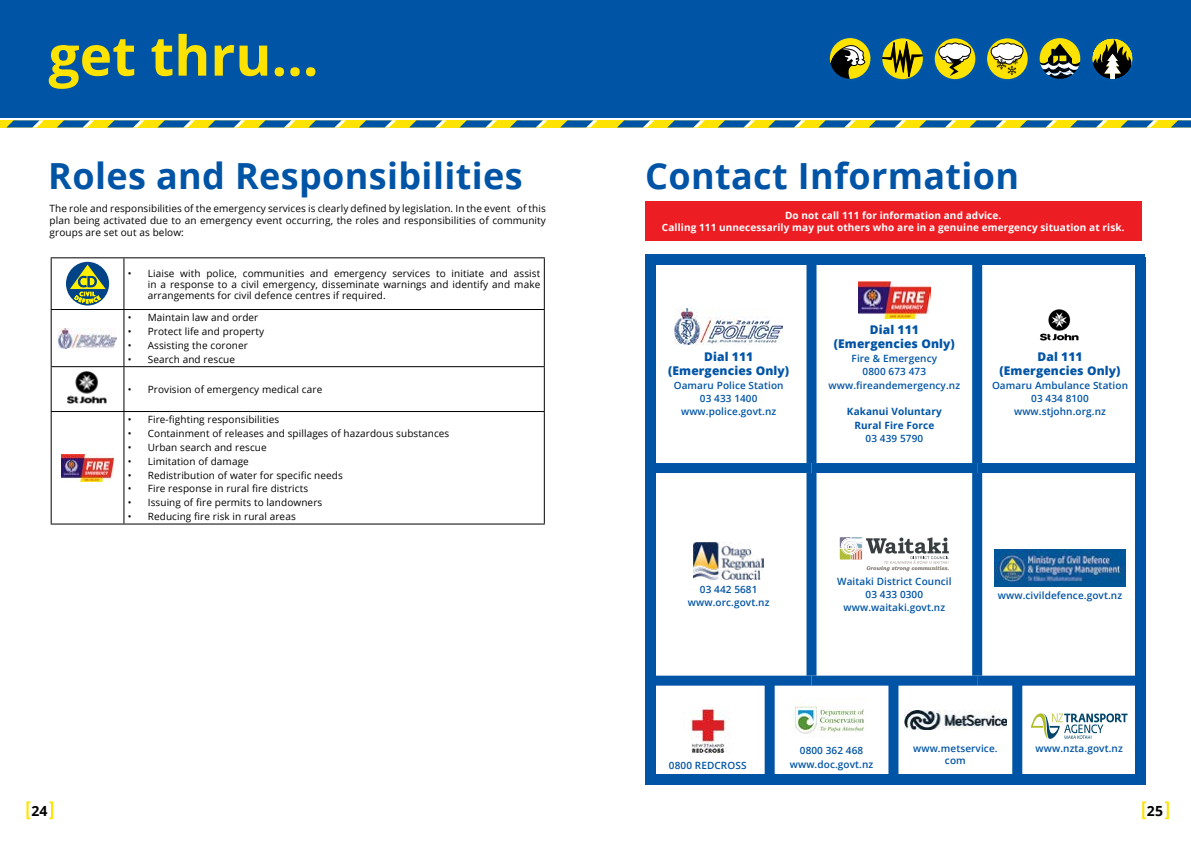
<style>
.page{position:relative;width:1191px;height:842px;background:#fff}
.page>*{position:absolute;margin:0;border:0;box-sizing:border-box;transform-origin:0 0}
.t1{font:700 55px "Open Sans";color:#ffe300}
.t2{font:700 36px "Open Sans";letter-spacing:.01em;color:#0054a6}
.t3{font:700 14px "Open Sans";color:#000}
.t4{font:800 12px/14.4px "Open Sans";letter-spacing:.01em;color:#0054a6;text-align:center}
.t5{font:10px/11px "Open Sans";letter-spacing:.01em;color:#000;text-align:justify}
.t6{font:600 10px/13.4px "Open Sans";letter-spacing:.01em;color:#0054a6;text-align:center}
.t7{font:700 10px/12px "Open Sans";letter-spacing:.01em;color:#fff;text-align:center}
.t8{font:700 10px/13.4px "Open Sans";letter-spacing:.01em;color:#0054a6;text-align:center}
</style>
<div class="page">
<div style="left:587px;top:120px;width:604px;height:7px;background:#ffe300"></div>
<svg style="left:617px;top:120px;width:37px;height:7px"></svg>
<svg style="left:668px;top:120px;width:37px;height:7px"></svg>
<svg style="left:718px;top:120px;width:37px;height:7px"></svg>
<svg style="left:768px;top:120px;width:37px;height:7px"></svg>
<svg style="left:819px;top:120px;width:37px;height:7px"></svg>
<svg style="left:869px;top:120px;width:37px;height:7px"></svg>
<svg style="left:919px;top:120px;width:37px;height:7px"></svg>
<svg style="left:970px;top:120px;width:36px;height:7px"></svg>
<svg style="left:1020px;top:120px;width:37px;height:7px"></svg>
<svg style="left:1070px;top:120px;width:37px;height:7px"></svg>
<svg style="left:1121px;top:120px;width:36px;height:7px"></svg>
<svg style="left:1171px;top:120px;width:20px;height:7px"></svg>
<div style="left:0;top:0;width:1191px;height:118px;background:#0054a6"></div>
<div style="left:0;top:120px;width:594px;height:7px;background:#ffe300"></div>
<svg style="left:7px;top:120px;width:37px;height:7px"></svg>
<svg style="left:57px;top:120px;width:37px;height:7px"></svg>
<svg style="left:107px;top:120px;width:38px;height:7px"></svg>
<svg style="left:158px;top:120px;width:37px;height:7px"></svg>
<svg style="left:208px;top:120px;width:37px;height:7px"></svg>
<svg style="left:258px;top:120px;width:38px;height:7px"></svg>
<svg style="left:309px;top:120px;width:37px;height:7px"></svg>
<svg style="left:359px;top:120px;width:37px;height:7px"></svg>
<svg style="left:409px;top:120px;width:37px;height:7px"></svg>
<svg style="left:460px;top:120px;width:37px;height:7px"></svg>
<svg style="left:510px;top:120px;width:37px;height:7px"></svg>
<svg style="left:561px;top:120px;width:36px;height:7px"></svg>
<svg style="left:1142px;top:801px;width:4px;height:18px"></svg>
<svg style="left:1164px;top:801px;width:4px;height:18px"></svg>
<svg style="left:26px;top:801px;width:4px;height:18px"></svg>
<svg style="left:49px;top:801px;width:4px;height:18px"></svg>
<div style="left:806px;top:255px;width:10px;height:208px;background:#0054a6"></div>
<div style="left:972px;top:255px;width:10px;height:208px;background:#0054a6"></div>
<div style="left:646px;top:463px;width:165px;height:10px;background:#0054a6"></div>
<div style="left:811px;top:463px;width:166px;height:10px;background:#0054a6"></div>
<div style="left:806px;top:473px;width:10px;height:203px;background:#0054a6"></div>
<div style="left:977px;top:463px;width:165px;height:10px;background:#0054a6"></div>
<div style="left:972px;top:473px;width:10px;height:203px;background:#0054a6"></div>
<div style="left:646px;top:676px;width:165px;height:10px;background:#0054a6"></div>
<div style="left:811px;top:676px;width:166px;height:10px;background:#0054a6"></div>
<div style="left:977px;top:676px;width:165px;height:10px;background:#0054a6"></div>
<img style="left:674px;top:308px;width:109px;height:37px">
<img style="left:858px;top:281px;width:72px;height:37px">
<img style="left:1039px;top:309px;width:40px;height:32px">
<img style="left:693px;top:542px;width:70px;height:37px">
<div style="left:839px;top:537px;width:11px;height:11px;background:#7a7692"></div>
<div style="left:839px;top:549px;width:11px;height:10px;background:#b0bd36"></div>
<svg style="left:841px;top:537px;width:108px;height:34px"></svg>
<img style="left:994px;top:549px;width:131px;height:37px">
<svg style="left:881px;top:37px;width:43px;height:43px"></svg>
<svg style="left:883px;top:40px;width:39px;height:38px"></svg>
<div style="left:880px;top:36px;width:45px;height:45px;border:2px solid #0057a8;border-radius:50%"></div>
<svg style="left:934px;top:38px;width:199px;height:42px"></svg>
<svg style="left:830px;top:39px;width:39px;height:39px;background:#7e823d"></svg>
<div style="left:827px;top:36px;width:45px;height:45px;border:2px solid #0057a8;border-radius:50%"></div>
<div style="left:645px;top:202px;width:496px;height:39px;background:#ed1d24"></div>
<div style="left:646px;top:255px;width:499px;height:10px;background:#0054a6"></div>
<div style="left:646px;top:774px;width:496px;height:10px;background:#0054a6"></div>
<div style="left:1135px;top:257px;width:10px;height:527px;background:#0054a6"></div>
<div style="left:646px;top:257px;width:10px;height:527px;background:#0054a6"></div>
<div style="left:764px;top:682px;width:10px;height:101px;background:#0054a6"></div>
<div style="left:888px;top:682px;width:10px;height:101px;background:#0054a6"></div>
<div style="left:1012px;top:682px;width:10px;height:101px;background:#0054a6"></div>
<img style="left:689px;top:706px;width:41px;height:48px">
<img style="left:792px;top:700px;width:73px;height:34px">
<img style="left:904px;top:710px;width:102px;height:20px">
<svg style="left:1030px;top:713px;width:97px;height:26px"></svg>
<svg style="left:52px;top:258px;width:492px;height:265px"></svg>
<hr style="left:51px;top:257px;width:73px;height:1px;background:#000">
<hr style="left:51px;top:258px;width:1px;height:51px;background:#000">
<hr style="left:124px;top:257px;width:421px;height:1px;background:#000">
<hr style="left:123px;top:258px;width:1px;height:51px;background:#000">
<hr style="left:544px;top:258px;width:1px;height:51px;background:#000">
<hr style="left:51px;top:309px;width:73px;height:1px;background:#000">
<hr style="left:51px;top:310px;width:1px;height:56px;background:#000">
<hr style="left:124px;top:309px;width:421px;height:1px;background:#000">
<hr style="left:123px;top:310px;width:1px;height:56px;background:#000">
<hr style="left:544px;top:310px;width:1px;height:56px;background:#000">
<hr style="left:51px;top:366px;width:73px;height:1px;background:#000">
<hr style="left:51px;top:367px;width:1px;height:44px;background:#000">
<hr style="left:124px;top:366px;width:421px;height:1px;background:#000">
<hr style="left:123px;top:367px;width:1px;height:44px;background:#000">
<hr style="left:544px;top:367px;width:1px;height:44px;background:#000">
<hr style="left:51px;top:411px;width:73px;height:1px;background:#000">
<hr style="left:51px;top:412px;width:1px;height:111px;background:#000">
<hr style="left:124px;top:411px;width:421px;height:1px;background:#000">
<hr style="left:123px;top:412px;width:1px;height:111px;background:#000">
<hr style="left:544px;top:412px;width:1px;height:111px;background:#000">
<hr style="left:51px;top:523px;width:73px;height:1px;background:#000">
<hr style="left:124px;top:523px;width:421px;height:1px;background:#000">
<svg style="left:66px;top:262px;width:43px;height:43px"></svg>
<svg style="left:70px;top:265px;width:36px;height:38px"></svg>
<img style="left:59px;top:328px;width:57px;height:20px">
<img style="left:63px;top:371px;width:49px;height:36px">
<img style="left:61px;top:454px;width:53px;height:27px">
<h1 class="t1" style="left:49px;top:17px;width:271px">get thru...</h1>
<h2 class="t2" style="left:48px;top:151px;width:476px">Roles and Responsibilities</h2>
<p class="t5" style="left:50px;top:202px;width:498px;line-height:12px">The role and responsibilities of the emergency services is clearly defined by legislation. In the event of this plan being activated due to an emergency event occurring, the roles and responsibilities of community groups are set out as below:</p>
<p class="t5" style="left:148px;top:267px;width:394px;text-indent:-20px">• Liaise with police, communities and emergency services to initiate and assist in a response to a civil emergency, disseminate warnings and identify and make arrangements for civil defence centres if required.</p>
<p class="t5" style="left:128px;top:312px;width:132px">• Maintain law and order</p>
<p class="t5" style="left:128px;top:326px;width:138px">• Protect life and property</p>
<p class="t5" style="left:128px;top:339px;width:121px">• Assisting the coroner</p>
<p class="t5" style="left:128px;top:353px;width:109px">• Search and rescue</p>
<p class="t5" style="left:128px;top:383px;width:196px">• Provision of emergency medical care</p>
<p class="t5" style="left:128px;top:414px;width:153px">• Fire-fighting responsibilities</p>
<p class="t5" style="left:128px;top:428px;width:323px">• Containment of releases and spillages of hazardous substances</p>
<p class="t5" style="left:128px;top:441px;width:140px">• Urban search and rescue</p>
<p class="t5" style="left:128px;top:455px;width:122px">• Limitation of damage</p>
<p class="t5" style="left:128px;top:469px;width:216px">• Redistribution of water for specific needs</p>
<p class="t5" style="left:128px;top:483px;width:182px">• Fire response in rural fire districts</p>
<p class="t5" style="left:128px;top:497px;width:196px">• Issuing of fire permits to landowners</p>
<p class="t5" style="left:128px;top:511px;width:169px">• Reducing fire risk in rural areas</p>
<h2 class="t2" style="left:645px;top:151px;width:375px">Contact Information</h2>
<p class="t7" style="left:662px;top:209px;width:464px">Do not call 111 for information and advice.<br>Calling 111 unnecessarily may put others who are in a genuine emergency situation at risk.</p>
<p class="t4" style="left:668px;top:348px;width:123px">Dial 111 (Emergencies Only)</p>
<p class="t6" style="left:673px;top:378px;width:111px">Oamaru Police Station<br>03 433 1400 www.police.govt.nz</p>
<p class="t4" style="left:833px;top:322px;width:123px">Dial 111 (Emergencies Only)</p>
<p class="t6" style="left:828px;top:351px;width:133px">Fire &amp; Emergency<br>0800 673 473 www.fireandemergency.nz</p>
<p class="t8" style="left:847px;top:405px;width:96px">Kakanui Voluntary<br>Rural Fire Force</p>
<p class="t6" style="left:865px;top:432px;width:59px">03 439 5790</p>
<p class="t4" style="left:999px;top:348px;width:123px">Dal 111 (Emergencies Only)</p>
<p class="t6" style="left:992px;top:378px;width:138px">Oamaru Ambulance Station<br>03 434 8100 www.stjohn.org.nz</p>
<p class="t6" style="left:688px;top:582px;width:83px">03 442 5681 www.orc.govt.nz</p>
<p class="t6" style="left:837px;top:574px;width:116px">Waitaki District Council<br>03 433 0300 www.waitaki.govt.nz</p>
<p class="t6" style="left:998px;top:589px;width:126px">www.civildefence.govt.nz</p>
<p class="t6" style="left:669px;top:759px;width:79px">0800 REDCROSS</p>
<p class="t6" style="left:790px;top:743px;width:85px">0800 362 468 www.doc.govt.nz</p>
<p class="t6" style="left:913px;top:742px;width:86px;line-height:12px">www.metservice. com</p>
<p class="t6" style="left:1035px;top:742px;width:89px">www.nzta.govt.nz</p>
<h3 class="t3" style="left:31px;top:801px;width:18px">24</h3>
<h3 class="t3" style="left:1146px;top:801px;width:18px">25</h3>
</div>
